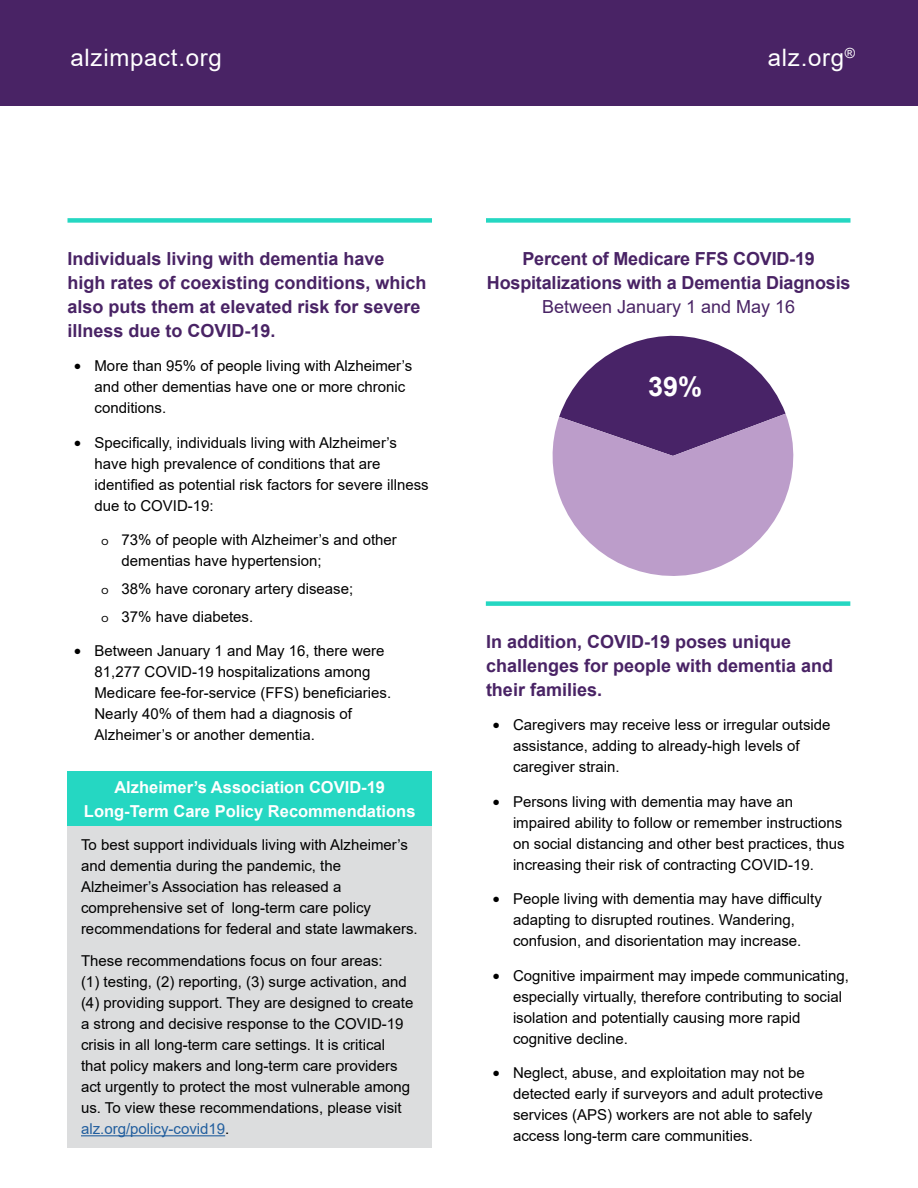
<style>
.page{position:relative;width:918px;height:1188px;background:#fff}
.page>*{position:absolute;margin:0;border:0;box-sizing:border-box;transform-origin:0 0}
.t1{font:700 27px "Arial";color:#fff}
.t2{font:24px "Arial";letter-spacing:.03em;color:#fff}
.t3{font:700 18px/24px "Arial";color:#492365}
.t4{font:18px "Arial";color:#492365}
.t5{font:700 16.5px/24px "Arial";color:#fff;text-align:center}
.t6{font:15px/21px "Arial";color:#000}
.s1{font-family:"Houschka Alt Pro";font-weight:500;font-size:13.5px}
.s2{color:#215e9e}
</style>
<div class="page">
<div style="left:68px;top:218px;width:364px;height:5px;background:#25d7c2"></div>
<div style="left:0;top:0;width:918px;height:106px;background:#492365"></div>
<div style="left:486px;top:218px;width:364px;height:5px;background:#25d7c2"></div>
<div style="left:68px;top:826px;width:364px;height:322px;background:#dcddde"></div>
<hr style="left:81px;top:1135px;width:144px;height:1px;background:#215e9e">
<div style="left:68px;top:772px;width:364px;height:54px;background:#25d7c2"></div>
<div style="left:486px;top:601px;width:364px;height:5px;background:#25d7c2"></div>
<svg style="left:560px;top:335px;width:226px;height:79px"></svg>
<svg style="left:552px;top:414px;width:242px;height:162px;fill:#bc9dca"></svg>
<h2 class="t2" style="left:71px;top:41px;width:153px">alzimpact.org</h2>
<h2 class="t2" style="left:768px;top:41px;width:89px">alz.org<sup>®</sup></h2>
<p class="t3" style="left:68px;top:247px;width:361px">Individuals living with dementia have high rates of coexisting conditions, which also puts them at elevated risk for severe illness due to COVID-19.</p>
<p class="t6" style="left:94px;top:355px;width:319px;text-indent:-20px"><span class="s1">•</span> More than 95% of people living with Alzheimer’s and other dementias have one or more chronic conditions.</p>
<p class="t6" style="left:94px;top:432px;width:336px;text-indent:-20px"><span class="s1">•</span> Specifically, individuals living with Alzheimer’s have high prevalence of conditions that are identified as potential risk factors for severe illness due to COVID-19:</p>
<p class="t6" style="left:122px;top:529px;width:277px;text-indent:-20px"><span class="s1">o</span> 73% of people with Alzheimer’s and other dementias have hypertension;</p>
<p class="t6" style="left:101px;top:575px;width:254px;line-height:27.8px"><span class="s1">o</span> 38% have coronary artery disease; <span class="s1">o</span> 37% have diabetes.</p>
<p class="t6" style="left:94px;top:640px;width:298px;text-indent:-20px"><span class="s1">•</span> Between January 1 and May 16, there were 81,277 COVID-19 hospitalizations among Medicare fee-for-service (FFS) beneficiaries.<br>Nearly 40% of them had a diagnosis of Alzheimer’s or another dementia.</p>
<p class="t3" style="left:486px;top:629px;width:349px">In addition, COVID-19 poses unique challenges for people with dementia and their families.</p>
<p class="t3" style="left:487px;top:247px;width:365px;text-align:center">Percent of Medicare FFS COVID-19<br>Hospitalizations with a Dementia Diagnosis</p>
<p class="t4" style="left:542px;top:294px;width:255px">Between January 1 and May 16</p>
<h1 class="t1" style="left:648px;top:367px;width:56px">39%</h1>
<p class="t6" style="left:513px;top:714px;width:319px;text-indent:-20px"><span class="s1">•</span> Caregivers may receive less or irregular outside assistance, adding to already-high levels of caregiver strain.</p>
<p class="t6" style="left:513px;top:791px;width:333px;text-indent:-20px"><span class="s1">•</span> Persons living with dementia may have an impaired ability to follow or remember instructions on social distancing and other best practices, thus increasing their risk of contracting COVID-19.</p>
<p class="t6" style="left:493px;top:888px;width:331px;text-align:center"><span class="s1">•</span> People living with dementia may have difficulty adapting to disrupted routines. Wandering, confusion, and disorientation may increase.</p>
<p class="t6" style="left:513px;top:965px;width:337px;text-indent:-20px"><span class="s1">•</span> Cognitive impairment may impede communicating, especially virtually, therefore contributing to social isolation and potentially causing more rapid cognitive decline.</p>
<p class="t6" style="left:513px;top:1062px;width:312px;text-indent:-20px"><span class="s1">•</span> Neglect, abuse, and exploitation may not be detected early if surveyors and adult protective services (APS) workers are not able to safely access long-term care communities.</p>
<p class="t5" style="left:84px;top:775px;width:333px">Alzheimer’s Association COVID-19<br>Long-Term Care Policy Recommendations</p>
<p class="t6" style="left:81px;top:835px;width:338px">To best support individuals living with Alzheimer’s and dementia during the pandemic, the Alzheimer’s Association has released a comprehensive set of long-term care policy recommendations for federal and state lawmakers.</p>
<p class="t6" style="left:81px;top:950px;width:334px">These recommendations focus on four areas:<br>(1) testing, (2) reporting, (3) surge activation, and (4) providing support. They are designed to create a strong and decisive response to the COVID-19 crisis in all long-term care settings. It is critical that policy makers and long-term care providers act urgently to protect the most vulnerable among us. To view these recommendations, please visit <span class="s2">alz.org/policy-covid19</span>.</p>
</div>
